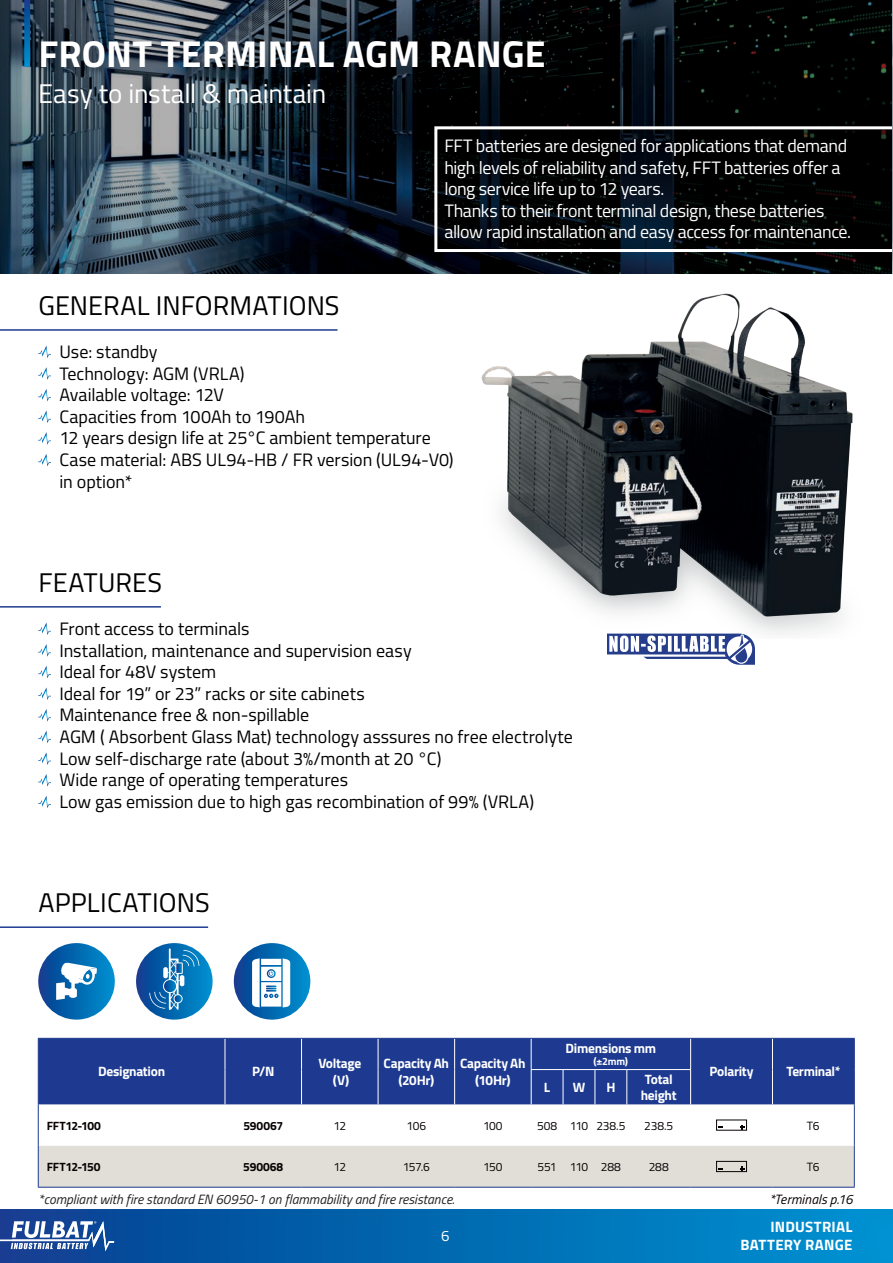
<style>
.page{position:relative;width:893px;height:1263px;background:#fff}
.page>*{position:absolute;margin:0;border:0;box-sizing:border-box;transform-origin:0 0}
.t1{font:700 37.5px "Titillium";letter-spacing:.005em;color:#fff}
.t2{font:27px "Titillium";letter-spacing:.005em;color:#000001}
.t3{font:27px "Titillium";color:#fff}
.t4{font:18px/21.6px "Titillium";letter-spacing:-.005em;color:#000001}
.t5{font:18px/21.6px "Titillium";letter-spacing:-.025em;color:#fff}
.t6{font:700 15px/18px "Titillium Web";letter-spacing:.015em;color:#fff;text-align:right}
.t7{font:15px "Titillium Web";color:#fff}
.t8{font:700 13.5px/16.2px "Titillium";letter-spacing:-.02em;color:#fff;text-align:center}
.t9{font:italic 13.5px "Titillium";color:#231f20}
.t10{font:italic 13.5px "Titillium";letter-spacing:.01em;color:#080302}
.t11{font:12px "Titillium";letter-spacing:-.025em;color:#080302}
.t12{font:700 12px "Titillium";letter-spacing:-.015em;color:#080302}
.t13{font:700 10.5px "Titillium";color:#fff}
</style>
<div class="page">
<div style="left:0;top:1209px;width:893px;height:54px;background:linear-gradient(to right,#0a3e90,#0093d2)"></div>
<svg style="left:0;top:1221px;width:114px;height:30px"></svg>
<svg style="left:0;top:0;width:892px;height:273px;background:#1d2831"></svg>
<div style="left:39px;top:1039px;width:815px;height:65px;background:#1d3a90"></div>
<div style="left:532px;top:1070px;width:158px;height:34px;background:#1d3a90"></div>
<hr style="left:225px;top:1039px;width:1px;height:30px;background:#fff">
<hr style="left:301px;top:1039px;width:1px;height:30px;background:#fff">
<hr style="left:225px;top:1069px;width:1px;height:35px;background:#fff">
<hr style="left:301px;top:1069px;width:1px;height:35px;background:#fff">
<hr style="left:454px;top:1039px;width:1px;height:30px;background:#fff">
<hr style="left:531px;top:1039px;width:1px;height:30px;background:#fff">
<hr style="left:454px;top:1069px;width:1px;height:35px;background:#fff">
<hr style="left:690px;top:1039px;width:1px;height:30px;background:#fff">
<hr style="left:772px;top:1039px;width:1px;height:30px;background:#fff">
<hr style="left:690px;top:1070px;width:1px;height:34px;background:#fff">
<hr style="left:772px;top:1069px;width:1px;height:35px;background:#fff">
<hr style="left:378px;top:1039px;width:1px;height:30px;background:#fff">
<hr style="left:378px;top:1069px;width:1px;height:35px;background:#fff">
<hr style="left:531px;top:1069px;width:32px;height:1px;background:#fff">
<hr style="left:531px;top:1070px;width:1px;height:34px;background:#fff">
<hr style="left:563px;top:1069px;width:32px;height:1px;background:#fff">
<hr style="left:563px;top:1070px;width:1px;height:34px;background:#fff">
<hr style="left:595px;top:1069px;width:32px;height:1px;background:#fff">
<hr style="left:595px;top:1070px;width:1px;height:34px;background:#fff">
<hr style="left:627px;top:1069px;width:64px;height:1px;background:#fff">
<hr style="left:626px;top:1070px;width:1px;height:34px;background:#fff">
<hr style="left:38px;top:1038px;width:187px;height:1px;background:#1d3a90">
<hr style="left:38px;top:1039px;width:1px;height:30px;background:#1d3a90">
<hr style="left:225px;top:1038px;width:77px;height:1px;background:#1d3a90">
<hr style="left:302px;top:1038px;width:76px;height:1px;background:#1d3a90">
<hr style="left:38px;top:1069px;width:1px;height:35px;background:#1d3a90">
<hr style="left:378px;top:1038px;width:77px;height:1px;background:#1d3a90">
<hr style="left:455px;top:1038px;width:76px;height:1px;background:#1d3a90">
<hr style="left:531px;top:1038px;width:32px;height:1px;background:#1d3a90">
<hr style="left:563px;top:1038px;width:32px;height:1px;background:#1d3a90">
<hr style="left:595px;top:1038px;width:32px;height:1px;background:#1d3a90">
<hr style="left:627px;top:1038px;width:64px;height:1px;background:#1d3a90">
<hr style="left:691px;top:1038px;width:81px;height:1px;background:#1d3a90">
<hr style="left:772px;top:1038px;width:83px;height:1px;background:#1d3a90">
<hr style="left:38px;top:1104px;width:1px;height:42px;background:#1d3a90">
<hr style="left:854px;top:1039px;width:1px;height:30px;background:#253f8e">
<hr style="left:854px;top:1069px;width:1px;height:35px;background:#253f8e">
<hr style="left:854px;top:1104px;width:1px;height:42px;background:#253f8e">
<hr style="left:854px;top:1146px;width:1px;height:41px;background:#253f8e">
<hr style="left:38px;top:1187px;width:187px;height:1px;background:#1d3a90">
<hr style="left:225px;top:1187px;width:77px;height:1px;background:#1d3a90">
<hr style="left:302px;top:1187px;width:76px;height:1px;background:#1d3a90">
<hr style="left:378px;top:1187px;width:77px;height:1px;background:#1d3a90">
<hr style="left:455px;top:1187px;width:76px;height:1px;background:#1d3a90">
<hr style="left:531px;top:1187px;width:32px;height:1px;background:#1d3a90">
<hr style="left:563px;top:1187px;width:32px;height:1px;background:#1d3a90">
<hr style="left:595px;top:1187px;width:32px;height:1px;background:#1d3a90">
<hr style="left:627px;top:1187px;width:64px;height:1px;background:#1d3a90">
<hr style="left:691px;top:1187px;width:81px;height:1px;background:#1d3a90">
<hr style="left:772px;top:1187px;width:83px;height:1px;background:#1d3a90">
<div style="left:716px;top:1120px;width:31px;height:10px;border:1px solid #080302"></div>
<svg style="left:740px;top:1125px;width:4px;height:4px"></svg>
<div style="left:38px;top:1146px;width:816px;height:41px;background:#e1ded8"></div>
<svg style="left:434px;top:126px;width:458px;height:126px;background:#0f1114"></svg>
<svg style="left:24px;top:0;width:6px;height:67px"></svg>
<hr style="left:892px;top:0;width:1px;height:273px;background:#231f20">
<img style="left:481px;top:293px;width:372px;height:341px">
<svg style="left:38px;top:346px;width:13px;height:12px"></svg>
<svg style="left:38px;top:432px;width:13px;height:13px"></svg>
<svg style="left:38px;top:454px;width:13px;height:12px"></svg>
<svg style="left:38px;top:410px;width:13px;height:13px"></svg>
<svg style="left:38px;top:367px;width:13px;height:13px"></svg>
<svg style="left:38px;top:389px;width:13px;height:12px"></svg>
<svg style="left:38px;top:622px;width:13px;height:13px"></svg>
<svg style="left:38px;top:774px;width:13px;height:12px"></svg>
<svg style="left:38px;top:796px;width:13px;height:12px"></svg>
<svg style="left:38px;top:687px;width:13px;height:13px"></svg>
<svg style="left:38px;top:644px;width:13px;height:13px"></svg>
<svg style="left:38px;top:709px;width:13px;height:12px"></svg>
<svg style="left:38px;top:752px;width:13px;height:13px"></svg>
<svg style="left:38px;top:666px;width:13px;height:12px"></svg>
<svg style="left:38px;top:731px;width:13px;height:12px"></svg>
<svg style="left:607px;top:634px;width:148px;height:31px"></svg>
<svg style="left:38px;top:943px;width:77px;height:77px"></svg>
<svg style="left:234px;top:943px;width:76px;height:77px"></svg>
<svg style="left:136px;top:943px;width:77px;height:77px"></svg>
<h1 class="t1" style="left:38px;top:25px;width:509px">FRONT TERMINAL AGM RANGE</h1>
<h2 class="t3" style="left:38px;top:74px;width:290px">Easy to install &amp; maintain</h2>
<p class="t5" style="left:444px;top:134px;width:408px">FFT batteries are designed for applications that demand high levels of reliability and safety, FFT batteries offer a long service life up to 12 years.<br>Thanks to their front terminal design, these batteries allow rapid installation and easy access for maintenance.</p>
<h2 class="t2" style="left:38px;top:286px;width:303px">GENERAL INFORMATIONS</h2>
<p class="t4" style="left:60px;top:340px;width:396px">Use: standby<br>Technology: AGM (VRLA)<br>Available voltage: 12V<br>Capacities from 100Ah to 190Ah<br>12 years design life at 25°C ambient temperature<br>Case material: ABS UL94-HB / FR version (UL94-V0) in option*</p>
<h2 class="t2" style="left:38px;top:562px;width:125px">FEATURES</h2>
<p class="t4" style="left:60px;top:617px;width:515px">Front access to terminals<br>Installation, maintenance and supervision easy<br>Ideal for 48V system<br>Ideal for 19” or 23” racks or site cabinets<br>Maintenance free &amp; non-spillable<br>AGM ( Absorbent Glass Mat) technology asssures no free electrolyte Low self-discharge rate (about 3%/month at 20 °C)<br>Wide range of operating temperatures<br>Low gas emission due to high gas recombination of 99% (VRLA)</p>
<h2 class="t2" style="left:38px;top:883px;width:173px">APPLICATIONS</h2>
<p class="t8" style="left:98px;top:1063px;width:69px">Designation</p>
<p class="t8" style="left:252px;top:1063px;width:24px">P/N</p>
<p class="t8" style="left:318px;top:1055px;width:44px">Voltage (V)</p>
<p class="t8" style="left:384px;top:1055px;width:67px">Capacity Ah (20Hr)</p>
<p class="t8" style="left:460px;top:1055px;width:67px">Capacity Ah (10Hr)</p>
<p class="t8" style="left:566px;top:1039px;width:92px">Dimensions mm</p>
<p class="t13" style="left:594px;top:1053px;width:36px">(±2mm)</p>
<p class="t8" style="left:544px;top:1078px;width:8px">L</p>
<p class="t8" style="left:573px;top:1078px;width:14px">W</p>
<p class="t8" style="left:606px;top:1078px;width:11px">H</p>
<p class="t8" style="left:641px;top:1070px;width:37px;text-align:left">Total height</p>
<p class="t8" style="left:709px;top:1063px;width:45px">Polarity</p>
<p class="t8" style="left:786px;top:1063px;width:56px">Terminal*</p>
<p class="t12" style="left:47px;top:1116px;width:56px">FFT12-100</p>
<p class="t12" style="left:243px;top:1116px;width:41px">590067</p>
<p class="t11" style="left:333px;top:1116px;width:14px">12</p>
<p class="t11" style="left:407px;top:1116px;width:21px">106</p>
<p class="t11" style="left:483px;top:1116px;width:21px">100</p>
<p class="t11" style="left:537px;top:1116px;width:90px">508 110 238.5</p>
<p class="t11" style="left:644px;top:1116px;width:30px">238.5</p>
<p class="t11" style="left:807px;top:1116px;width:14px">T6</p>
<p class="t12" style="left:47px;top:1157px;width:55px">FFT12-150</p>
<p class="t12" style="left:243px;top:1157px;width:42px">590068</p>
<p class="t11" style="left:333px;top:1158px;width:14px">12</p>
<p class="t11" style="left:403px;top:1158px;width:28px">157.6</p>
<p class="t11" style="left:483px;top:1158px;width:21px">150</p>
<p class="t11" style="left:538px;top:1158px;width:85px">551 110 288</p>
<p class="t11" style="left:649px;top:1158px;width:22px">288</p>
<p class="t11" style="left:807px;top:1158px;width:14px">T6</p>
<p class="t9" style="left:38px;top:1189px;width:418px">*compliant with fire standard EN 60950-1 on flammability and fire resistance.</p>
<p class="t7" style="left:441px;top:1224px;width:10px">6</p>
<p class="t10" style="left:769px;top:1189px;width:85px">*Terminals p.16</p>
<p class="t6" style="left:740px;top:1217px;width:114px">INDUSTRIAL<br>BATTERY RANGE</p>
</div>
